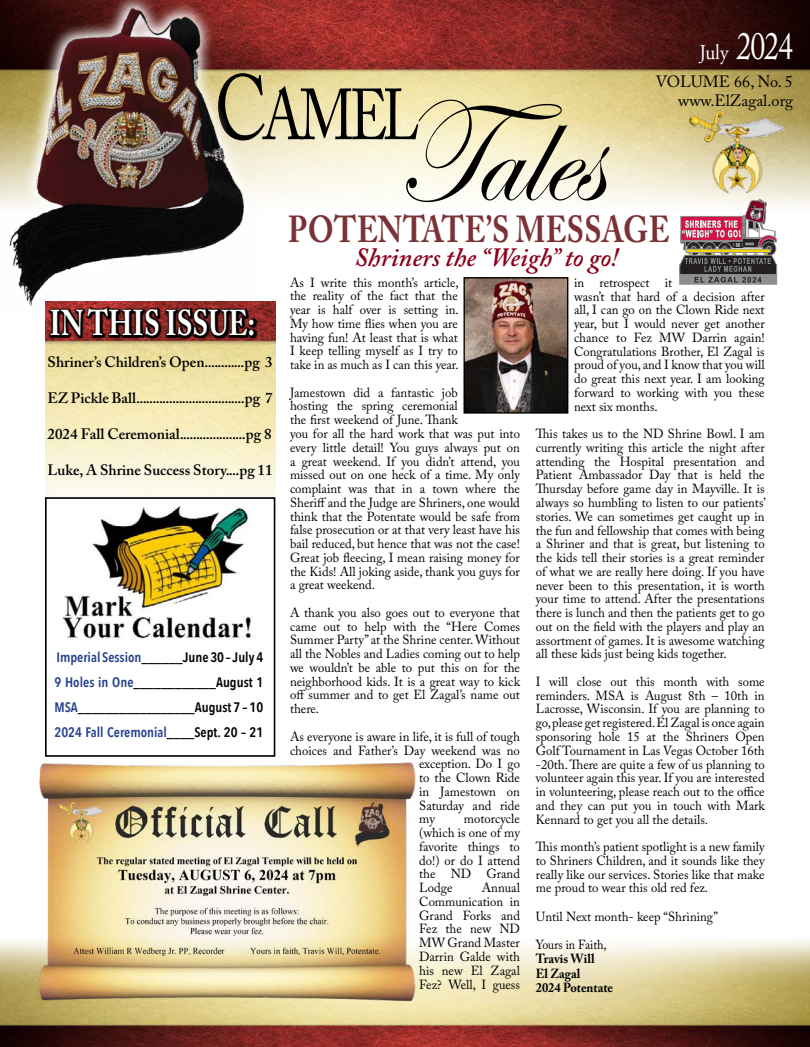
<style>
.page{position:relative;width:810px;height:1047px;background:#fff}
.page>*{position:absolute;margin:0;border:0;box-sizing:border-box;transform-origin:0 0}
.t1{font:148px "Edwardian Script ITC";color:#000;scale:.91 1}
.t2{font:700 37.25px "Adobe Caslon Pro";letter-spacing:.015em;color:#7b3236;scale:.81 1}
.t3{font:700 35.62px "Adobe Caslon Pro";color:#fff;scale:.77 1}
.t4{font:italic 600 26.25px "Adobe Caslon Pro";color:#89001d}
.t5{font:21.25px "Adobe Garamond Pro";color:#fff;scale:.91 1}
.t6{font:16.25px/19.5px "Adobe Caslon Pro";color:#000;text-align:right}
.t7{font:600 15px "Adobe Caslon Pro";color:#000}
.t8{font:600 13.75px/25px "Avenir Next Condensed";color:#000;text-align:justify}
.t9{font:13.12px/13.8px "Adobe Caslon Pro";color:#000;text-align:justify}
.t10{font:700 13.12px/14.4px "Adobe Caslon Pro";color:#000;scale:.94 1}
.s1{font-family:"Adobe Caslon Pro";font-size:38.38px}
.s2{color:#25408f}
</style>
<div class="page">
<img style="left:259px;top:0;width:551px;height:207px">
<img style="left:0;top:940px;width:810px;height:106px">
<svg style="left:0;top:0;width:259px;height:8px"></svg>
<img style="left:0;top:8px;width:260px;height:298px">
<img style="left:689px;top:110px;width:96px;height:82px">
<img style="left:45px;top:302px;width:230px;height:195px">
<svg style="left:48px;top:306px;width:210px;height:33px"></svg>
<img style="left:466px;top:279px;width:100px;height:132px">
<div style="left:464px;top:277px;width:104px;height:136px;border:1px solid #000"></div>
<svg style="left:680px;top:282px;width:97px;height:2px"></svg>
<svg style="left:680px;top:199px;width:97px;height:83px"></svg>
<div style="left:45px;top:497px;width:230px;height:259px;background:#fff;border:2px solid #000"></div>
<img style="left:62px;top:506px;width:189px;height:133px">
<img style="left:35px;top:762px;width:384px;height:245px">
<h1 class="t1" style="left:215px;top:73px;width:427px"><sup>C</sup><sup>AMEL</sup>Tales</h1>
<h3 class="t5" style="left:699px;top:39px;width:104px">July <span class="s1">2024</span></h3>
<p class="t6" style="left:656px;top:71px;width:139px">VOLUME 66, No. 5 www.ElZagal.org</p>
<h3 class="t3" style="left:49px;top:301px;width:269px">IN THIS ISSUE:</h3>
<p class="t7" style="left:48px;top:352px;width:226px">Shriner’s Children’s Open............pg 3</p>
<p class="t7" style="left:48px;top:388px;width:226px">EZ Pickle Ball.................................pg 7</p>
<p class="t7" style="left:48px;top:424px;width:226px">2024 Fall Ceremonial....................pg 8</p>
<p class="t7" style="left:48px;top:460px;width:226px">Luke, A Shrine Success Story....pg 11</p>
<p class="t8" style="left:55px;top:644px;width:210px"><span class="s2">Imperial Session</span>______June 30 – July 4<br><span class="s2">9 Holes in One</span>____________August 1<br><span class="s2">MSA</span>_________________August 7 – 10<br><span class="s2">2024 Fall Ceremonial</span>____Sept. 20 – 21</p>
<h2 class="t2" style="left:288px;top:207px;width:472px">POTENTATE’S MESSAGE</h2>
<h3 class="t4" style="left:355px;top:242px;width:265px">Shriners the “Weigh” to go!</h3>
<p class="t9" style="left:290px;top:275px;width:170px">As I write this month’s article, the reality of the fact that the year is half over is setting in.<br>My how time flies when you are having fun! At least that is what I keep telling myself as I try to take in as much as I can this year.</p>
<p class="t9" style="left:290px;top:385px;width:232px;text-align:left">Jamestown did a fantastic job<br>hosting the spring ceremonial<br>the first weekend of June. Thank<br>you for all the hard work that was put into every little detail! You guys always put on a great weekend. If you didn’t attend, you missed out on one heck of a time. My only complaint was that in a town where the Sheriff and the Judge are Shriners, one would think that the Potentate would be safe from false prosecution or at that very least have his bail reduced, but hence that was not the case!<br>Great job fleecing, I mean raising money for the Kids! All joking aside, thank you guys for a great weekend.</p>
<p class="t9" style="left:290px;top:605px;width:232px">A thank you also goes out to everyone that came out to help with the “Here Comes Summer Party” at the Shrine center. Without all the Nobles and Ladies coming out to help we wouldn’t be able to put this on for the neighborhood kids. It is a great way to kick off summer and to get El Zagal’s name out there.</p>
<p class="t9" style="left:290px;top:729px;width:231px">As everyone is aware in life, it is full of tough</p>
<p class="t9" style="left:290px;top:743px;width:231px">choices and Father’s Day weekend was no</p>
<p class="t9" style="left:419px;top:756px;width:102px">exception. Do I go</p>
<p class="t9" style="left:419px;top:770px;width:102px">to the Clown Ride</p>
<p class="t9" style="left:419px;top:784px;width:102px">in Jamestown on</p>
<p class="t9" style="left:419px;top:798px;width:102px">Saturday and ride</p>
<p class="t9" style="left:419px;top:811px;width:17px">my</p>
<p class="t9" style="left:574px;top:275px;width:192px;text-align:left">in retrospect it<br>wasn’t that hard of a decision after all, I can go on the Clown Ride next year, but I would never get another chance to Fez MW Darrin again!<br>Congratulations Brother, El Zagal is proud of you, and I know that you will do great this next year. I am looking forward to working with you these next six months.</p>
<p class="t9" style="left:536px;top:426px;width:232px">This takes us to the ND Shrine Bowl. I am currently writing this article the night after attending the Hospital presentation and Patient Ambassador Day that is held the Thursday before game day in Mayville. It is always so humbling to listen to our patients’ stories. We can sometimes get caught up in the fun and fellowship that comes with being a Shriner and that is great, but listening to the kids tell their stories is a great reminder of what we are really here doing. If you have never been to this presentation, it is worth your time to attend. After the presentations there is lunch and then the patients get to go out on the field with the players and play an assortment of games. It is awesome watching all these kids just being kids together.</p>
<p class="t9" style="left:536px;top:674px;width:230px">I will close out this month with some reminders. MSA is August 8th – 10th in Lacrosse, Wisconsin. If you are planning to go, please get registered. El Zagal is once again sponsoring hole 15 at the Shriners Open Golf Tournament in Las Vegas October 16th -20th. There are quite a few of us planning to volunteer again this year. If you are interested in volunteering, please reach out to the office and they can put you in touch with Mark Kennard to get you all the details.</p>
<p class="t9" style="left:536px;top:839px;width:230px">This month’s patient spotlight is a new family to Shriners Children, and it sounds like they really like our services. Stories like that make me proud to wear this old red fez.</p>
<p class="t9" style="left:536px;top:901px;width:184px;line-height:28.4px">Until Next month- keep “Shrining”<br>Yours in Faith,</p>
<p class="t10" style="left:536px;top:951px;width:84px">Travis Will<br>El Zagal<br>2024 Potentate</p>
<p class="t9" style="left:419px;top:811px;width:102px;text-indent:45px">motorcycle (which is one of my favorite things to do!) or do I attend the ND Grand Lodge</p>
<p class="t9" style="left:419px;top:880px;width:102px;text-indent:63px">Annual Communication in Grand Forks and Fez the new ND MW Grand Master Darrin Galde with his new El Zagal Fez? Well, I guess</p>
</div>
